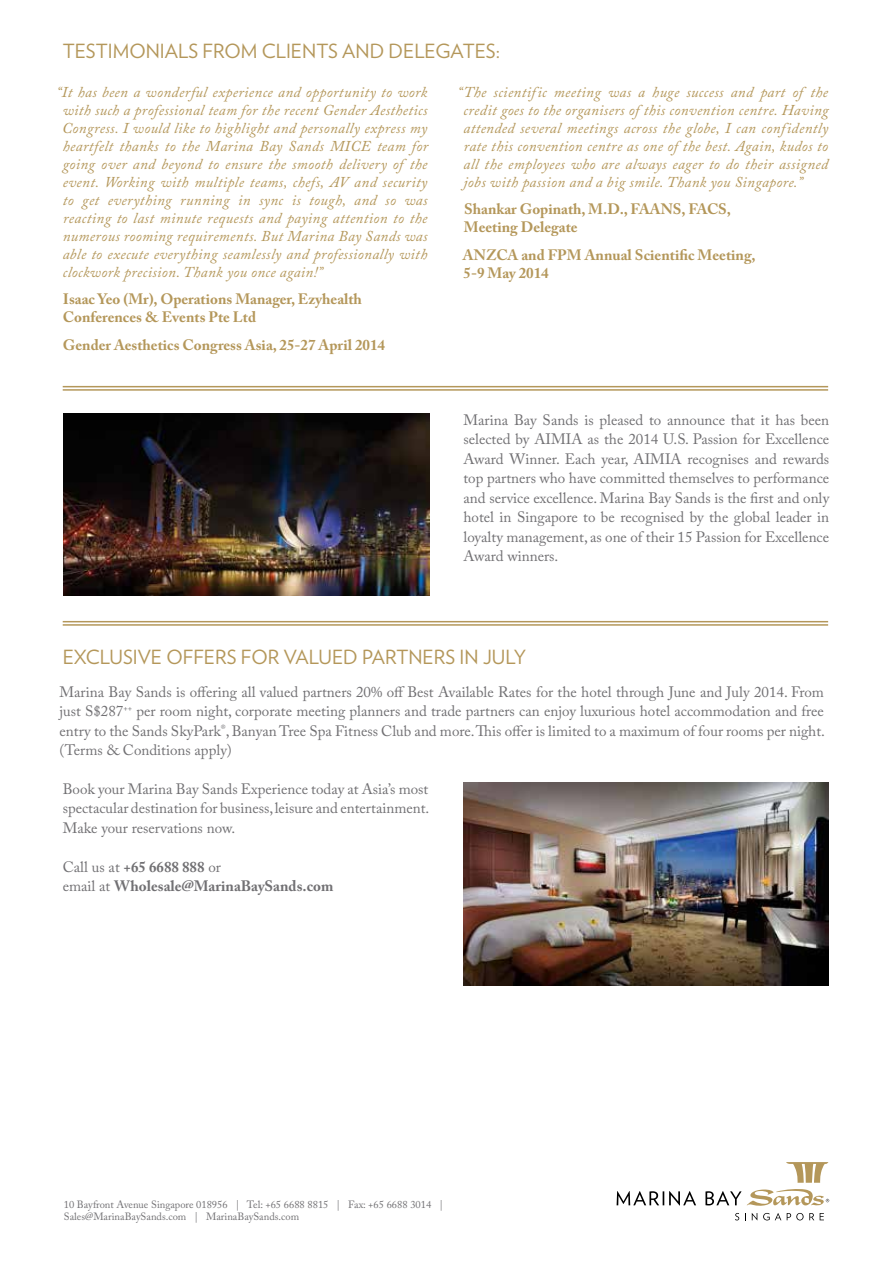
<style>
.page{position:relative;width:893px;height:1263px;background:#fff}
.page>*{position:absolute;margin:0;border:0;box-sizing:border-box;transform-origin:0 0}
.t1{font:19.5px "Verlag";color:#b4975a}
.t2{font:italic 15px/18px "Adobe Caslon Pro";letter-spacing:.025em;color:#b4975a;text-align:justify}
.t3{font:15px/19.5px "Adobe Caslon Pro";color:#717073;text-align:justify}
.t4{font:700 15px/18px "Adobe Caslon Pro";color:#b4975a}
.t5{font:700 15px/19.5px "Adobe Caslon Pro";color:#717073}
.t6{font:10.5px/12.6px "Adobe Caslon Pro";color:#717073}
.s1{font-weight:400}
</style>
<div class="page">
<svg style="left:735px;top:1213px;width:4px;height:7px"></svg>
<svg style="left:752px;top:1213px;width:5px;height:7px"></svg>
<svg style="left:763px;top:1213px;width:18px;height:7px"></svg>
<svg style="left:787px;top:1213px;width:27px;height:7px"></svg>
<svg style="left:820px;top:1213px;width:4px;height:7px"></svg>
<svg style="left:617px;top:1162px;width:212px;height:44px"></svg>
<hr style="left:63px;top:386px;width:765px;height:1px;background:#b4975a">
<hr style="left:63px;top:389px;width:765px;height:2px;background:#b4975a">
<hr style="left:63px;top:621px;width:765px;height:1px;background:#b4975a">
<hr style="left:63px;top:624px;width:765px;height:2px;background:#b4975a">
<img style="left:463px;top:783px;width:365px;height:202px">
<img style="left:64px;top:414px;width:365px;height:182px">
<h1 class="t1" style="left:63px;top:37px;width:439px">TESTIMONIALS FROM CLIENTS AND DELEGATES:</h1>
<p class="t2" style="left:62px;top:83px;width:368px;text-indent:-6px">“It has been a wonderful experience and opportunity to work with such a professional team for the recent Gender Aesthetics Congress. I would like to highlight and personally express my heartfelt thanks to the Marina Bay Sands MICE team for going over and beyond to ensure the smooth delivery of the event. Working with multiple teams, chefs, AV and security to get everything running in sync is tough, and so was reacting to last minute requests and paying attention to the numerous rooming requirements. But Marina Bay Sands was able to execute everything seamlessly and professionally with clockwork precision. Thank you once again!”</p>
<p class="t4" style="left:63px;top:290px;width:301px">Isaac Yeo (Mr), Operations Manager, Ezyhealth<br>Conferences &amp; Events Pte Ltd</p>
<p class="t4" style="left:63px;top:335px;width:324px">Gender Aesthetics Congress Asia, 25-27 April 2014</p>
<p class="t2" style="left:463px;top:83px;width:367px;text-indent:-6px">“The scientific meeting was a huge success and part of the credit goes to the organisers of this convention centre. Having attended several meetings across the globe, I can confidently rate this convention centre as one of the best. Again, kudos to all the employees who are always eager to do their assigned jobs with passion and a big smile. Thank you Singapore.”</p>
<p class="t4" style="left:464px;top:200px;width:269px">Shankar Gopinath, M.D., FAANS, FACS,<br>Meeting Delegate</p>
<p class="t4" style="left:463px;top:245px;width:294px">ANZCA and FPM Annual Scientific Meeting,<br>5-9 May 2014</p>
<p class="t3" style="left:463px;top:410px;width:367px">Marina Bay Sands is pleased to announce that it has been selected by AIMIA as the 2014 U.S. Passion for Excellence Award Winner. Each year, AIMIA recognises and rewards top partners who have committed themselves to performance and service excellence. Marina Bay Sands is the first and only hotel in Singapore to be recognised by the global leader in loyalty management, as one of their 15 Passion for Excellence Award winners.</p>
<h1 class="t1" style="left:63px;top:643px;width:465px">EXCLUSIVE OFFERS FOR VALUED PARTNERS IN JULY</h1>
<p class="t3" style="left:60px;top:682px;width:767px">Marina Bay Sands is offering all valued partners 20% off Best Available Rates for the hotel through June and July 2014. From just S$287<sup>++</sup> per room night, corporate meeting planners and trade partners can enjoy luxurious hotel accommodation and free entry to the Sands SkyPark<sup>®</sup>, Banyan Tree Spa Fitness Club and more. This offer is limited to a maximum of four rooms per night. (Terms &amp; Conditions apply)</p>
<p class="t3" style="left:63px;top:779px;width:368px">Book your Marina Bay Sands Experience today at Asia’s most spectacular destination for business, leisure and entertainment.<br>Make your reservations now.</p>
<p class="t5" style="left:63px;top:857px;width:272px"><span class="s1">Call us at</span> +65 6688 888 <span class="s1">or<br>email at</span> Wholesale@MarinaBaySands.com</p>
<p class="t6" style="left:64px;top:1198px;width:381px">10 Bayfront Avenue Singapore 018956 | Tel: +65 6688 8815 | Fax: +65 6688 3014 |<br>Sales@MarinaBaySands.com | MarinaBaySands.com</p>
</div>
